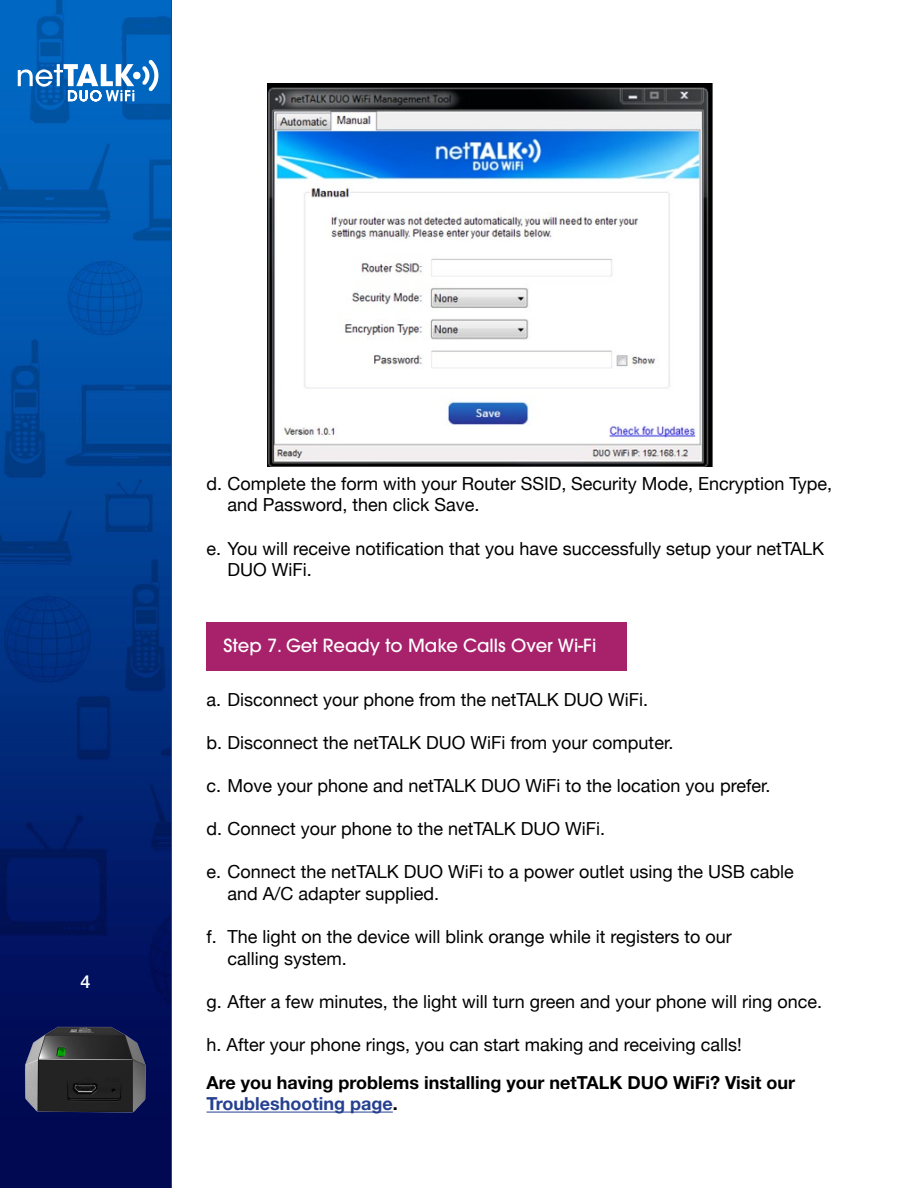
<style>
.page{position:relative;width:918px;height:1188px;background:#fff}
.page>*{position:absolute;margin:0;border:0;box-sizing:border-box;transform-origin:0 0}
.t1{font:18px/21.6px "Helvetica Neue";color:#000}
.t2{font:700 18px/21.6px "Helvetica Neue";color:#000}
.t3{font:500 18px "ITC Avant Garde Std";color:#fff}
.t4{font:500 18px "Helvetica Neue";color:#fff}
.s1{color:#25408f}
</style>
<div class="page">
<img style="left:0;top:0;width:171px;height:1188px">
<svg style="left:18px;top:60px;width:143px;height:41px"></svg>
<img style="left:0;top:989px;width:172px;height:145px">
<div style="left:207px;top:623px;width:420px;height:48px;background:#a7216b"></div>
<hr style="left:207px;top:1112px;width:186px;height:1px;background:#25408f">
<img style="left:267px;top:83px;width:445px;height:383px">
<p class="t4" style="left:80px;top:971px;width:12px">4</p>
<p class="t1" style="left:228px;top:472px;width:606px;text-indent:-21px">d. Complete the form with your Router SSID, Security Mode, Encryption Type, and Password, then click Save.</p>
<p class="t1" style="left:228px;top:537px;width:598px;text-indent:-21px">e. You will receive notification that you have successfully setup your netTALK<br>DUO WiFi.</p>
<p class="t3" style="left:224px;top:634px;width:374px">Step 7. Get Ready to Make Calls Over Wi-Fi</p>
<p class="t1" style="left:207px;top:688px;width:443px">a. Disconnect your phone from the netTALK DUO WiFi.</p>
<p class="t1" style="left:207px;top:731px;width:468px">b. Disconnect the netTALK DUO WiFi from your computer.</p>
<p class="t1" style="left:207px;top:775px;width:565px">c. Move your phone and netTALK DUO WiFi to the location you prefer.</p>
<p class="t1" style="left:207px;top:818px;width:400px">d. Connect your phone to the netTALK DUO WiFi.</p>
<p class="t1" style="left:228px;top:861px;width:568px;text-indent:-21px">e. Connect the netTALK DUO WiFi to a power outlet using the USB cable and A/C adapter supplied.</p>
<p class="t1" style="left:228px;top:926px;width:506px;text-indent:-21px">f. The light on the device will blink orange while it registers to our calling system.</p>
<p class="t1" style="left:207px;top:991px;width:617px">g. After a few minutes, the light will turn green and your phone will ring once.</p>
<p class="t1" style="left:207px;top:1034px;width:537px">h. After your phone rings, you can start making and receiving calls!</p>
<p class="t2" style="left:207px;top:1071px;width:590px">Are you having problems installing your netTALK DUO WiFi? Visit our<br><span class="s1">Troubleshooting page</span>.</p>
</div>
